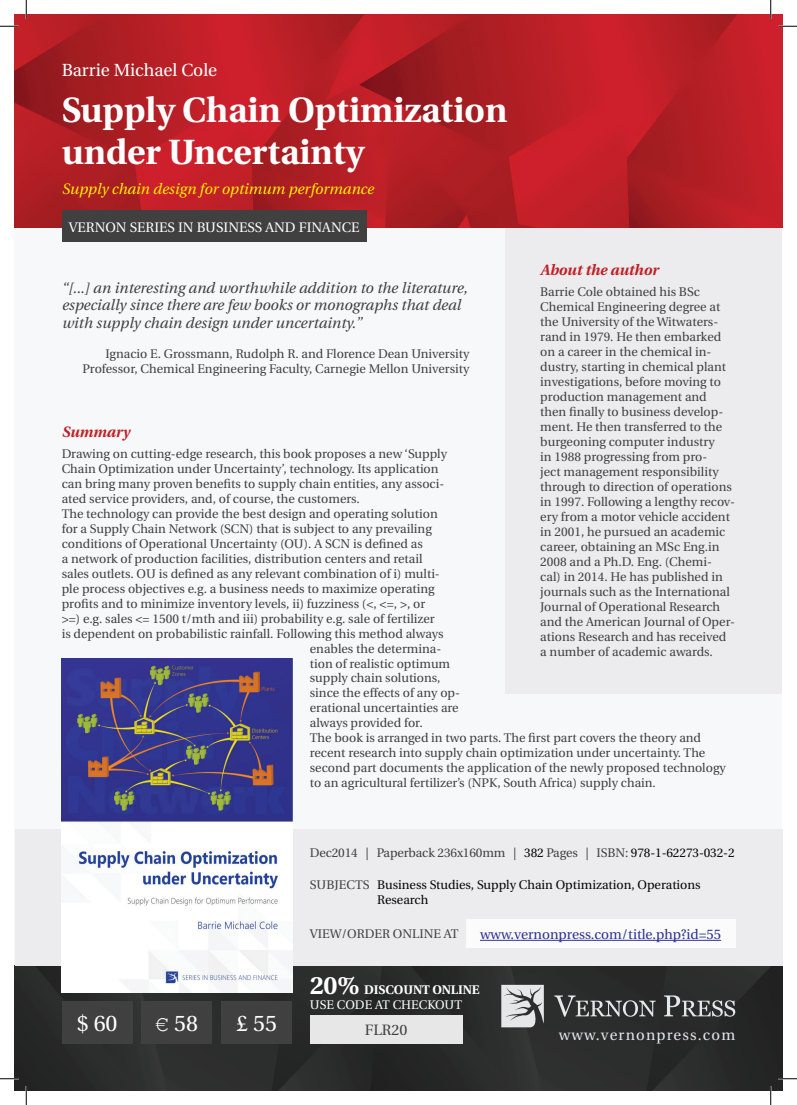
<style>
.page{position:relative;width:797px;height:1105px;background:#fff}
.page>*{position:absolute;margin:0;border:0;box-sizing:border-box;transform-origin:0 0}
.t1{font:700 35px/42px "Utopia";color:#fff}
.t2{font:22.5px "Utopia";color:#fff}
.t3{font:17.5px "Utopia";color:#fff}
.t4{font:italic 15px/17.5px "Utopia";color:#404040}
.t5{font:italic 15px "Utopia";color:#fff101}
.t6{font:italic 700 15px "Utopia";color:#c02025}
.t7{font:15px "Utopia";letter-spacing:.08em;color:#e6e7e9}
.t8{font:15px "Utopia";color:#404040}
.t9{font:13.75px "Utopia";color:#2e3092}
.t10{font:13.75px "Utopia";color:#fff}
.t11{font:12.5px/15px "Utopia";color:#404040}
.t12{font:12.5px/15px "Utopia";color:#040503}
.t13{font:12.5px/15px "Utopia";color:#fff}
.s1{color:#040503}
.s2{font-weight:700;font-size:25px}
.s3{font-weight:700}
.s4{font-family:"Courier New"}
</style>
<div class="page">
<div style="left:15px;top:15px;width:767px;height:1075px;background:#f7f8f9"></div>
<div style="left:505px;top:218px;width:277px;height:21px;background:#ececee"></div>
<img style="left:15px;top:15px;width:767px;height:213px">
<img style="left:15px;top:965px;width:767px;height:125px">
<svg style="left:554px;top:995px;width:101px;height:22px;background:#575858"></svg>
<svg style="left:664px;top:995px;width:71px;height:22px;background:#5f6060"></svg>
<svg style="left:501px;top:985px;width:43px;height:42px;background:#bcbdbe"></svg>
<div style="left:15px;top:829px;width:767px;height:136px;background:#ececee"></div>
<div style="left:62px;top:1001px;width:71px;height:42px;background:#404040"></div>
<div style="left:141px;top:1001px;width:71px;height:42px;background:#404040"></div>
<div style="left:221px;top:1001px;width:71px;height:42px;background:#404040"></div>
<div style="left:310px;top:1015px;width:152px;height:28px;background:#e6e7e6"></div>
<div style="left:505px;top:235px;width:277px;height:458px;background:#ececee"></div>
<div style="left:466px;top:919px;width:269px;height:29px;background:#fbfbfc"></div>
<hr style="left:480px;top:940px;width:241px;height:1px;background:#2e3092">
<div style="left:62px;top:211px;width:304px;height:31px;background:#404040"></div>
<img style="left:62px;top:659px;width:230px;height:333px">
<svg style="left:0;top:25px;width:19px;height:2px"></svg>
<svg style="left:778px;top:25px;width:19px;height:2px"></svg>
<svg style="left:0;top:1078px;width:19px;height:1px"></svg>
<svg style="left:778px;top:1078px;width:19px;height:1px"></svg>
<svg style="left:25px;top:0;width:2px;height:19px"></svg>
<svg style="left:25px;top:1086px;width:2px;height:19px"></svg>
<svg style="left:770px;top:0;width:1px;height:19px"></svg>
<svg style="left:770px;top:1086px;width:1px;height:19px"></svg>
<h3 class="t3" style="left:62px;top:60px;width:157px">Barrie Michael Cole</h3>
<h1 class="t1" style="left:62px;top:89px;width:447px">Supply Chain Optimization under Uncertainty</h1>
<p class="t5" style="left:62px;top:181px;width:313px">Supply chain design for optimum performance</p>
<p class="t10" style="left:69px;top:220px;width:292px">VERNON SERIES IN BUSINESS AND FINANCE</p>
<p class="t6" style="left:540px;top:261px;width:120px">About the author</p>
<p class="t4" style="left:62px;top:279px;width:407px">“[...] an interesting and worthwhile addition to the literature, especially since there are few books or monographs that deal with supply chain design under uncertainty.”</p>
<p class="t11" style="left:82px;top:346px;width:388px;text-align:right">Ignacio E. Grossmann, Rudolph R. and Florence Dean University<br>Professor, Chemical Engineering Faculty, Carnegie Mellon University</p>
<p class="t11" style="left:540px;top:284px;width:196px">Barrie Cole obtained his BSc<br>Chemical Engineering degree at the University of the Witwaters&shy;rand in 1979. He then embarked on a career in the chemical in&shy;dustry, starting in chemical plant investigations, before moving to production management and then finally to business develop&shy;ment. He then transferred to the burgeoning computer industry<br>in 1988 progressing from pro-<br>ject management responsibility through to direction of operations in 1997. Following a lengthy recov&shy;ery from a motor vehicle accident in 2001, he pursued an academic career, obtaining an MSc Eng.in<br>2008 and a Ph.D. Eng. (Chemi&shy;cal) in 2014. He has published in journals such as the International<br>Journal of Operational Research and the American Journal of Oper&shy;ations Research and has received a number of academic awards.</p>
<p class="t6" style="left:62px;top:423px;width:70px">Summary</p>
<p class="t11" style="left:62px;top:446px;width:387px">Drawing on cutting-edge research, this book proposes a new ‘Supply</p>
<p class="t11" style="left:62px;top:461px;width:378px">Chain Optimization under Uncertainty’, technology. Its application</p>
<p class="t11" style="left:62px;top:476px;width:384px">can bring many proven benefits to supply chain entities, any associ-</p>
<p class="t11" style="left:62px;top:491px;width:299px">ated service providers, and, of course, the customers.</p>
<p class="t11" style="left:62px;top:506px;width:377px">The technology can provide the best design and operating solution</p>
<p class="t11" style="left:62px;top:521px;width:371px">for a Supply Chain Network (SCN) that is subject to any prevailing</p>
<p class="t11" style="left:62px;top:536px;width:363px">conditions of Operational Uncertainty (OU). A SCN is defined as</p>
<p class="t11" style="left:62px;top:551px;width:362px">a network of production facilities, distribution centers and retail</p>
<p class="t11" style="left:62px;top:566px;width:379px">sales outlets. OU is defined as any relevant combination of i) multi-</p>
<p class="t11" style="left:62px;top:581px;width:374px">ple process objectives e.g. a business needs to maximize operating</p>
<p class="t11" style="left:62px;top:596px;width:365px">profits and to minimize inventory levels, ii) fuzziness (&lt;, &lt;=, &gt;, or</p>
<p class="t11" style="left:62px;top:611px;width:374px">&gt;=) e.g. sales &lt;= 1500 t/mth and iii) probability e.g. sale of fertilizer</p>
<p class="t11" style="left:62px;top:626px;width:383px">is dependent on probabilistic rainfall. Following this method always</p>
<p class="t11" style="left:310px;top:641px;width:133px">enables the determina-</p>
<p class="t11" style="left:310px;top:656px;width:142px">tion of realistic optimum</p>
<p class="t11" style="left:310px;top:671px;width:417px">supply chain solutions,<br>since the effects of any op-<br>erational uncertainties are<br>always provided for.<br>The book is arranged in two parts. The first part covers the theory and recent research into supply chain optimization under uncertainty. The second part documents the application of the newly proposed technology to an agricultural fertilizer’s (NPK, South Africa) supply chain.</p>
<p class="t11" style="left:310px;top:845px;width:426px">Dec2014 | Paperback 236x160mm | <span class="s1">382</span> Pages | ISBN: <span class="s1">978-1-62273-032-2</span></p>
<p class="t12" style="left:377px;top:877px;width:325px">Business Studies, Supply Chain Optimization, Operations<br>Research</p>
<p class="t11" style="left:310px;top:877px;width:61px">SUBJECTS</p>
<p class="t9" style="left:480px;top:927px;width:242px">www.vernonpress.com/title.php?id=55</p>
<p class="t11" style="left:310px;top:927px;width:150px">VIEW/ORDER ONLINE AT</p>
<p class="t13" style="left:310px;top:983px;width:171px"><span class="s2">20%</span> <span class="s3">DISCOUNT ONLINE<br></span>USE CODE AT CHECKOUT</p>
<h2 class="t2" style="left:77px;top:1011px;width:42px">$ 60</h2>
<h2 class="t2" style="left:156px;top:1011px;width:44px"><span class="s4">€</span> 58</h2>
<h2 class="t2" style="left:236px;top:1011px;width:42px">£ 55</h2>
<p class="t8" style="left:365px;top:1022px;width:44px">FLR20</p>
<p class="t7" style="left:559px;top:1026px;width:178px">www.vernonpress.com</p>
</div>
